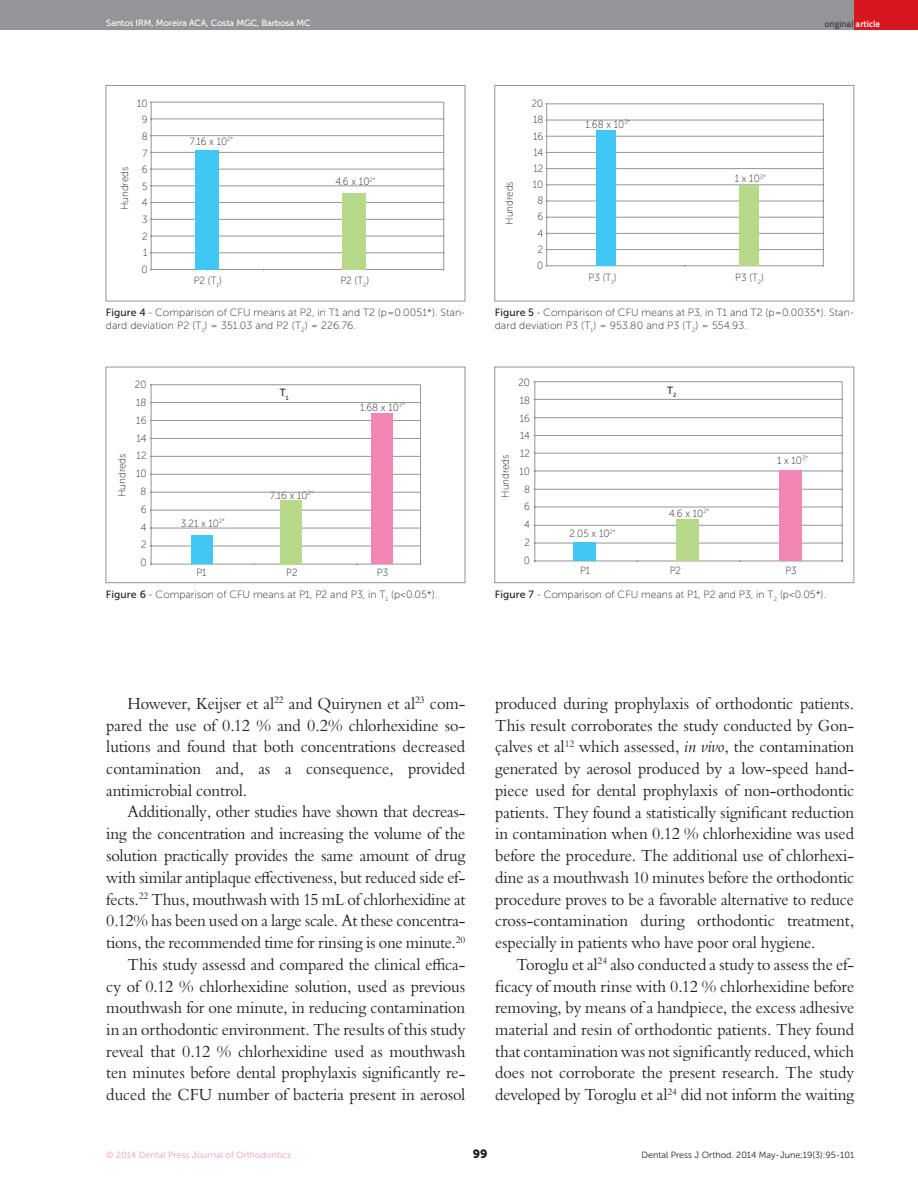
<style>
.page{position:relative;width:918px;height:1188px;background:#fff}
.page>*{position:absolute;margin:0;border:0;box-sizing:border-box;transform-origin:0 0}
.t1{font:16.5px/21.8px "Bergamo Std";letter-spacing:-.01em;color:#231f20;text-align:justify;scale:.95 1}
.t2{font:12px "Museo Sans 900";color:#231f20}
.t3{font:10.5px/12.6px "Museo Sans 100";letter-spacing:.01em;color:#231f20}
.t4{font:10.35px "Museo Sans 100";color:#231f20;scale:.95 1}
.t5{font:10.35px "Museo Sans 500";color:#231f20;scale:.95 1}
.t6{font:9px "Museo Sans 300";color:#231f20}
.t7{font:9px "Museo Sans 500";letter-spacing:-.015em;color:#fff}
.t8{font:9px "Museo Sans 300";color:#f499c2}
.t9{font:9px "Titillium Text 22 L";color:#231f20}
.s1{font-weight:700;color:#fff}
.s2{font-family:"Museo Sans 500"}
.s3{font-style:italic}
</style>
<div class="page">
<div style="left:0;top:0;width:918px;height:30px;background:#939598"></div>
<div style="left:854px;top:0;width:64px;height:30px;background:#d7171f"></div>
<div style="left:106px;top:85px;width:359px;height:216px;border:1px solid #939598"></div>
<div style="left:106px;top:367px;width:359px;height:216px;border:1px solid #939598"></div>
<div style="left:494px;top:85px;width:360px;height:216px;border:1px solid #939598"></div>
<div style="left:494px;top:367px;width:360px;height:216px;border:1px solid #939598"></div>
<svg style="left:149px;top:101px;width:296px;height:170px"></svg>
<div style="left:195px;top:150px;width:24px;height:120px;background:#40c7f4"></div>
<div style="left:342px;top:193px;width:24px;height:77px;background:#b8d989"></div>
<svg style="left:545px;top:103px;width:279px;height:164px"></svg>
<div style="left:596px;top:130px;width:19px;height:136px;background:#40c7f4"></div>
<div style="left:739px;top:185px;width:20px;height:81px;background:#b8d989"></div>
<svg style="left:149px;top:384px;width:272px;height:182px"></svg>
<div style="left:191px;top:535px;width:22px;height:29px;background:#40c7f4"></div>
<div style="left:371px;top:413px;width:22px;height:151px;background:#f287b6"></div>
<div style="left:280px;top:500px;width:22px;height:64px;background:#b8d989"></div>
<svg style="left:533px;top:381px;width:310px;height:182px"></svg>
<div style="left:573px;top:543px;width:23px;height:18px;background:#40c7f4"></div>
<div style="left:780px;top:471px;width:22px;height:90px;background:#f287b6"></div>
<div style="left:676px;top:519px;width:23px;height:42px;background:#b8d989"></div>
<p class="t7" style="left:106px;top:18px;width:206px">Santos IRM, Moreira ACA, Costa MGC, Barbosa MC</p>
<p class="t9" style="left:825px;top:17px;width:57px">original <span class="s1">article</span></p>
<p class="t4" style="left:119px;top:210px;width:47px;rotate:-90deg">Hundreds</p>
<p class="t4" style="left:137px;top:98px;width:13px">10</p>
<p class="t4" style="left:532px;top:98px;width:14px">20</p>
<p class="t4" style="left:142px;top:114px;width:8px">9</p>
<p class="t4" style="left:533px;top:114px;width:12px">18</p>
<p class="t4" style="left:142px;top:131px;width:8px">8</p>
<p class="t4" style="left:533px;top:131px;width:12px">16</p>
<p class="t4" style="left:190px;top:136px;width:47px">7.16 x 10<sup>2*</sup></p>
<p class="t4" style="left:143px;top:148px;width:7px">7</p>
<p class="t4" style="left:533px;top:147px;width:12px">14</p>
<p class="t4" style="left:586px;top:119px;width:49px">1.68 x 10<sup>3*</sup></p>
<p class="t4" style="left:142px;top:164px;width:8px">6</p>
<p class="t4" style="left:534px;top:163px;width:12px">12</p>
<p class="t4" style="left:335px;top:176px;width:44px">4.6 x 10<sup>2*</sup></p>
<p class="t4" style="left:735px;top:173px;width:34px">1 x 10<sup>3*</sup></p>
<p class="t4" style="left:142px;top:181px;width:7px">5</p>
<p class="t4" style="left:533px;top:179px;width:13px">10</p>
<p class="t4" style="left:504px;top:225px;width:47px;rotate:-90deg">Hundreds</p>
<p class="t4" style="left:142px;top:197px;width:8px">4</p>
<p class="t4" style="left:537px;top:195px;width:8px">8</p>
<p class="t4" style="left:142px;top:214px;width:7px">3</p>
<p class="t4" style="left:538px;top:211px;width:8px">6</p>
<p class="t4" style="left:142px;top:231px;width:7px">2</p>
<p class="t4" style="left:538px;top:228px;width:8px">4</p>
<p class="t4" style="left:143px;top:247px;width:6px">1</p>
<p class="t4" style="left:538px;top:244px;width:7px">2</p>
<p class="t4" style="left:142px;top:264px;width:8px">0</p>
<p class="t4" style="left:537px;top:260px;width:8px">0</p>
<p class="t4" style="left:194px;top:275px;width:31px">P2 (T<sub>1</sub>)</p>
<p class="t4" style="left:589px;top:272px;width:31px">P3 (T<sub>1</sub>)</p>
<p class="t4" style="left:340px;top:275px;width:32px">P2 (T<sub>2</sub>)</p>
<p class="t4" style="left:735px;top:272px;width:32px">P3 (T<sub>2</sub>)</p>
<p class="t3" style="left:106px;top:306px;width:361px"><span class="s2">Figure 4</span> - Comparison of CFU means at P2, in T1 and T2 (p=0.0051*). Stan&shy;dard deviation P2 (T<sub>1</sub>) = 351.03 and P2 (T<sub>2</sub>) = 226.76.</p>
<p class="t3" style="left:495px;top:306px;width:361px"><span class="s2">Figure 5</span> - Comparison of CFU means at P3, in T1 and T2 (p=0.0035*). Stan&shy;dard deviation P3 (T<sub>1</sub>) = 953.80 and P3 (T<sub>2</sub>) = 554.93.</p>
<p class="t4" style="left:135px;top:379px;width:14px">20</p>
<p class="t4" style="left:518px;top:377px;width:14px">20</p>
<p class="t5" style="left:280px;top:387px;width:11px">T<sub>1</sub></p>
<p class="t5" style="left:667px;top:385px;width:11px">T<sub>2</sub></p>
<p class="t4" style="left:136px;top:397px;width:12px">18</p>
<p class="t4" style="left:520px;top:395px;width:12px">18</p>
<p class="t4" style="left:360px;top:402px;width:49px">1.68 x 10<sup>3*</sup></p>
<p class="t4" style="left:136px;top:415px;width:12px">16</p>
<p class="t4" style="left:520px;top:413px;width:12px">16</p>
<p class="t4" style="left:136px;top:433px;width:12px">14</p>
<p class="t4" style="left:520px;top:430px;width:12px">14</p>
<p class="t4" style="left:137px;top:450px;width:12px">12</p>
<p class="t4" style="left:520px;top:448px;width:12px">12</p>
<p class="t4" style="left:116px;top:497px;width:47px;rotate:-90deg">Hundreds</p>
<p class="t4" style="left:500px;top:498px;width:47px;rotate:-90deg">Hundreds</p>
<p class="t4" style="left:136px;top:468px;width:13px">10</p>
<p class="t4" style="left:520px;top:466px;width:13px">10</p>
<p class="t4" style="left:141px;top:486px;width:8px">8</p>
<p class="t4" style="left:524px;top:484px;width:8px">8</p>
<p class="t4" style="left:270px;top:490px;width:47px">7.16 x 10<sup>2*</sup></p>
<p class="t4" style="left:141px;top:504px;width:8px">6</p>
<p class="t4" style="left:524px;top:501px;width:8px">6</p>
<p class="t4" style="left:181px;top:518px;width:48px">3.21 x 10<sup>2*</sup></p>
<p class="t4" style="left:141px;top:522px;width:8px">4</p>
<p class="t4" style="left:524px;top:519px;width:8px">4</p>
<p class="t4" style="left:141px;top:539px;width:7px">2</p>
<p class="t4" style="left:525px;top:537px;width:7px">2</p>
<p class="t4" style="left:570px;top:528px;width:50px">2.05 x 10<sup>2*</sup></p>
<p class="t4" style="left:669px;top:508px;width:44px">4.6 x 10<sup>2*</sup></p>
<p class="t4" style="left:777px;top:455px;width:34px">1 x 10<sup>3*</sup></p>
<p class="t4" style="left:140px;top:557px;width:8px">0</p>
<p class="t4" style="left:524px;top:555px;width:8px">0</p>
<p class="t4" style="left:286px;top:567px;width:13px">P2</p>
<p class="t4" style="left:377px;top:567px;width:13px">P3</p>
<p class="t4" style="left:670px;top:565px;width:13px">P2</p>
<p class="t4" style="left:785px;top:565px;width:13px">P3</p>
<p class="t4" style="left:196px;top:567px;width:12px">P1</p>
<p class="t4" style="left:580px;top:565px;width:12px">P1</p>
<p class="t3" style="left:106px;top:588px;width:333px"><span class="s2">Figure 6</span> - Comparison of CFU means at P1, P2 and P3, in T<sub>1</sub> (p&lt;0.05*).</p>
<p class="t3" style="left:495px;top:588px;width:333px"><span class="s2">Figure 7</span> - Comparison of CFU means at P1, P2 and P3, in T<sub>2</sub> (p&lt;0.05*).</p>
<p class="t1" style="left:106px;top:692px;width:379px;text-indent:21px">However, Keijser et al<sup>22</sup> and Quirynen et al<sup>23</sup> com&shy;pared the use of 0.12 % and 0.2% chlorhexidine so&shy;lutions and found that both concentrations decreased contamination and, as a consequence, provided antimicrobial control.</p>
<p class="t1" style="left:106px;top:801px;width:380px;text-align:right">Additionally, other studies have shown that decreas&shy;ing the concentration and increasing the volume of the solution practically provides the same amount of drug with similar antiplaque effectiveness, but reduced side ef&shy;fects.<sup>22</sup> Thus, mouthwash with 15 mL of chlorhexidine at 0.12% has been used on a large scale. At these concentra&shy;tions, the recommended time for rinsing is one minute.<sup>20<br></sup>This study assessd and compared the clinical effica-<br>cy of 0.12 % chlorhexidine solution, used as previous mouthwash for one minute, in reducing contamination in an orthodontic environment. The results of this study reveal that 0.12 % chlorhexidine used as mouthwash ten minutes before dental prophylaxis significantly re&shy;duced the CFU number of bacteria present in aerosol</p>
<p class="t1" style="left:495px;top:692px;width:380px">produced during prophylaxis of orthodontic patients.<br>This result corroborates the study conducted by Gon&shy;çalves et al<sup>12</sup> which assessed, <span class="s3">in vivo</span>, the contamination generated by aerosol produced by a low-speed hand&shy;piece used for dental prophylaxis of non-orthodontic patients. They found a statistically significant reduction in contamination when 0.12 % chlorhexidine was used before the procedure. The additional use of chlorhexi&shy;dine as a mouthwash 10 minutes before the orthodontic procedure proves to be a favorable alternative to reduce cross-contamination during orthodontic treatment, especially in patients who have poor oral hygiene.</p>
<p class="t1" style="left:495px;top:953px;width:380px;text-indent:21px">Toroglu et al<sup>24</sup> also conducted a study to assess the ef&shy;ficacy of mouth rinse with 0.12 % chlorhexidine before removing, by means of a handpiece, the excess adhesive material and resin of orthodontic patients. They found that contamination was not significantly reduced, which does not corroborate the present research. The study developed by Toroglu et al<sup>24</sup> did not inform the waiting</p>
<p class="t8" style="left:106px;top:1150px;width:186px">© 2014 Dental Press Journal of Orthodontics</p>
<p class="t2" style="left:473px;top:1147px;width:16px">99</p>
<p class="t6" style="left:641px;top:1150px;width:214px">Dental Press J Orthod. 2014 May-June;19(3):95-101</p>
</div>
